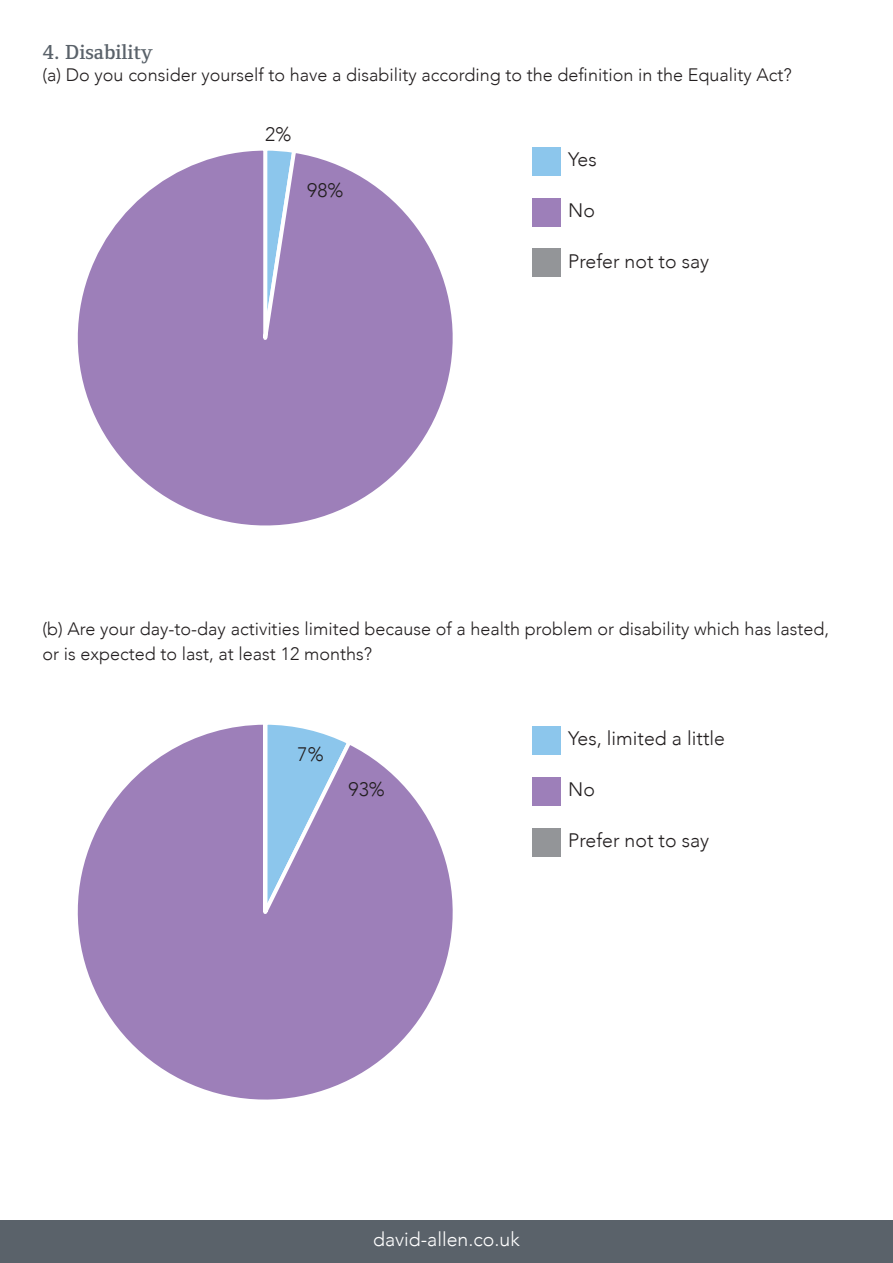
<style>
.page{position:relative;width:893px;height:1263px;background:#fff}
.page>*{position:absolute;margin:0;border:0;box-sizing:border-box;transform-origin:0 0}
.t1{font:600 21px "Foundry Form Serif";color:#5a626a}
.t2{font:300 19.5px "Avenir";color:#231f20}
.t3{font:300 19.5px "Avenir";color:#fff}
.t4{font:300 18px/25.2px "Avenir";color:#231f20}
</style>
<div class="page">
<div style="left:0;top:1220px;width:893px;height:43px;background:#5a626a"></div>
<svg style="left:77px;top:724px;width:376px;height:376px"></svg>
<div style="left:531px;top:726px;width:29px;height:29px;background:#8cc6ec"></div>
<div style="left:531px;top:777px;width:29px;height:29px;background:#9d7fb9"></div>
<div style="left:531px;top:827px;width:29px;height:29px;background:#939598"></div>
<svg style="left:77px;top:150px;width:376px;height:376px"></svg>
<div style="left:531px;top:147px;width:29px;height:29px;background:#8cc6ec"></div>
<div style="left:531px;top:198px;width:29px;height:29px;background:#9d7fb9"></div>
<div style="left:531px;top:248px;width:29px;height:29px;background:#939598"></div>
<p class="t1" style="left:43px;top:40px;width:112px">4. Disability</p>
<p class="t4" style="left:43px;top:62px;width:751px">(a) Do you consider yourself to have a disability according to the definition in the Equality Act?</p>
<p class="t2" style="left:265px;top:122px;width:28px">2%</p>
<p class="t2" style="left:307px;top:178px;width:38px">98%</p>
<p class="t2" style="left:568px;top:148px;width:30px">Yes</p>
<p class="t2" style="left:568px;top:199px;width:28px">No</p>
<p class="t2" style="left:568px;top:250px;width:142px">Prefer not to say</p>
<p class="t4" style="left:43px;top:616px;width:788px">(b) Are your day-to-day activities limited because of a health problem or disability which has lasted, or is expected to last, at least 12 months?</p>
<p class="t2" style="left:298px;top:742px;width:28px">7%</p>
<p class="t2" style="left:349px;top:778px;width:38px">93%</p>
<p class="t2" style="left:568px;top:727px;width:158px">Yes, limited a little</p>
<p class="t2" style="left:568px;top:778px;width:28px">No</p>
<p class="t2" style="left:568px;top:829px;width:142px">Prefer not to say</p>
<p class="t3" style="left:373px;top:1228px;width:148px">david-allen.co.uk</p>
</div>
